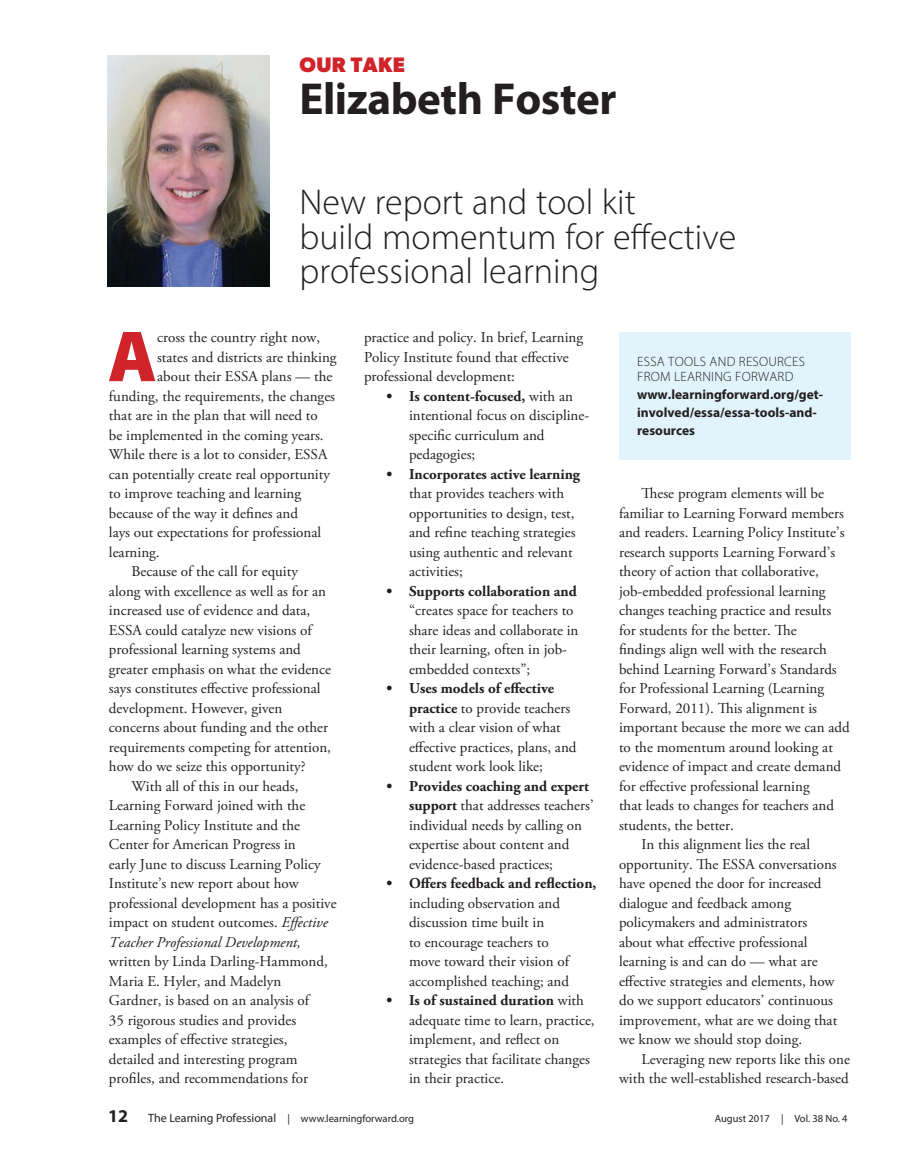
<style>
.page{position:relative;width:905px;height:1175px;background:#fff}
.page>*{position:absolute;margin:0;border:0;box-sizing:border-box;transform-origin:0 0}
.body{font:900 72.9px "Myriad Pro";color:#d1232a}
.box{font:700 45px "Myriad Pro";letter-spacing:-.01em;color:#231f20}
.box-2{font:300 36px/34.5px "Myriad Pro";color:#231f20}
.t1{font:700 21px "Gibson";letter-spacing:.02em;color:#d1232a}
.t2{font:700 18px "Myriad Pro";color:#231f20}
.body-2{font:15px/19.5px "Adobe Garamond Pro";color:#231f20}
.box-3{font:700 13.5px/18px "Myriad Pro";color:#231f20}
.box-4{font:300 13.5px/15px "Myriad Pro";letter-spacing:.02em;color:#231f20}
.t3{font:10.5px "Myriad Pro";color:#231f20}
.s1{font-style:italic}
.s2{font-weight:700}
.s3{font-size:12px}
</style>
<div class="page">
<img style="left:107px;top:55px;width:162px;height:231px">
<div style="left:619px;top:332px;width:231px;height:127px;background:#e1f4fc"></div>
<p class="t1" style="left:299px;top:52px;width:107px">OUR TAKE</p>
<p class="box" style="left:299px;top:69px;width:318px">Elizabeth Foster</p>
<p class="box-2" style="left:299px;top:184px;width:438px">New report and tool kit<br>build momentum for effective professional learning</p>
<p class="body" style="left:108px;top:308px;width:51px">A</p>
<p class="body-2" style="left:157px;top:328px;width:164px">cross the country right now,</p>
<p class="body-2" style="left:157px;top:348px;width:181px">states and districts are thinking</p>
<p class="body-2" style="left:157px;top:367px;width:177px">about their ESSA plans — the</p>
<p class="body-2" style="left:109px;top:387px;width:228px">funding, the requirements, the changes</p>
<p class="body-2" style="left:109px;top:406px;width:210px">that are in the plan that will need to</p>
<p class="body-2" style="left:109px;top:426px;width:216px">be implemented in the coming years.</p>
<p class="body-2" style="left:109px;top:445px;width:220px">While there is a lot to consider, ESSA</p>
<p class="body-2" style="left:109px;top:465px;width:222px">can potentially create real opportunity</p>
<p class="body-2" style="left:109px;top:484px;width:194px">to improve teaching and learning</p>
<p class="body-2" style="left:109px;top:504px;width:190px">because of the way it defines and</p>
<p class="body-2" style="left:109px;top:523px;width:214px">lays out expectations for professional</p>
<p class="body-2" style="left:109px;top:543px;width:52px">learning.</p>
<p class="body-2" style="left:109px;top:562px;width:224px;text-indent:22px">Because of the call for equity along with excellence as well as for an increased use of evidence and data, ESSA could catalyze new visions of professional learning systems and greater emphasis on what the evidence says constitutes effective professional development. However, given concerns about funding and the other requirements competing for attention, how do we seize this opportunity?</p>
<p class="body-2" style="left:109px;top:777px;width:229px;text-indent:22px">With all of this in our heads, Learning Forward joined with the Learning Policy Institute and the Center for American Progress in<br>early June to discuss Learning Policy Institute’s new report about how professional development has a positive impact on student outcomes. <span class="s1">Effective Teacher Professional Development, </span>written by Linda Darling-Hammond, Maria E. Hyler, and Madelyn Gardner, is based on an analysis of<br>35 rigorous studies and provides examples of effective strategies, detailed and interesting program profiles, and recommendations for</p>
<p class="body-2" style="left:364px;top:328px;width:221px">practice and policy. In brief, Learning<br>Policy Institute found that effective professional development:</p>
<p class="body-2" style="left:409px;top:387px;width:182px;text-indent:-22px"><span class="s2">• Is content-focused,</span> with an intentional focus on discipline&shy;specific curriculum and pedagogies;</p>
<p class="body-2" style="left:409px;top:465px;width:172px;text-indent:-22px"><span class="s2">• Incorporates active learning </span>that provides teachers with opportunities to design, test, and refine teaching strategies using authentic and relevant activities;</p>
<p class="body-2" style="left:409px;top:582px;width:171px;text-indent:-22px"><span class="s2">• Supports collaboration and </span>“creates space for teachers to share ideas and collaborate in their learning, often in job&shy;embedded contexts”;</p>
<p class="body-2" style="left:409px;top:679px;width:169px;text-indent:-22px"><span class="s2">• Uses models of effective practice</span> to provide teachers with a clear vision of what effective practices, plans, and student work look like;</p>
<p class="body-2" style="left:409px;top:777px;width:186px;text-indent:-22px"><span class="s2">• Provides coaching and expert support</span> that addresses teachers’ individual needs by calling on expertise about content and evidence-based practices;</p>
<p class="body-2" style="left:409px;top:874px;width:189px;text-indent:-22px"><span class="s2">• Offers feedback and reflection, </span>including observation and discussion time built in<br>to encourage teachers to<br>move toward their vision of accomplished teaching; and</p>
<p class="body-2" style="left:409px;top:991px;width:187px;text-indent:-22px"><span class="s2">• Is of sustained duration</span> with adequate time to learn, practice, implement, and reflect on strategies that facilitate changes in their practice.</p>
<p class="box-4" style="left:637px;top:354px;width:169px">ESSA TOOLS AND RESOURCES<br>FROM LEARNING FORWARD</p>
<p class="box-3" style="left:637px;top:385px;width:187px">www.learningforward.org/get&shy;involved/essa/essa-tools-and&shy;resources</p>
<p class="body-2" style="left:619px;top:484px;width:232px;text-indent:22px">These program elements will be familiar to Learning Forward members and readers. Learning Policy Institute’s research supports Learning Forward’s theory of action that collaborative, job-embedded professional learning changes teaching practice and results for students for the better. The<br>findings align well with the research behind Learning Forward’s Standards for Professional Learning (Learning Forward, 2011). This alignment is important because the more we can add to the momentum around looking at evidence of impact and create demand for effective professional learning<br>that leads to changes for teachers and students, the better.</p>
<p class="body-2" style="left:619px;top:835px;width:220px;text-indent:22px">In this alignment lies the real opportunity. The ESSA conversations have opened the door for increased dialogue and feedback among policymakers and administrators about what effective professional learning is and can do — what are effective strategies and elements, how do we support educators’ continuous improvement, what are we doing that we know we should stop doing.</p>
<p class="body-2" style="left:619px;top:1050px;width:232px;text-align:right">Leveraging new reports like this one with the well-established research-based</p>
<p class="t2" style="left:108px;top:1104px;width:21px">12</p>
<p class="t3" style="left:148px;top:1112px;width:267px"><span class="s3">The Learning Professional</span> | www.learningforward.org</p>
<p class="t3" style="left:714px;top:1112px;width:134px">August 2017 | Vol. 38 No. 4</p>
</div>
